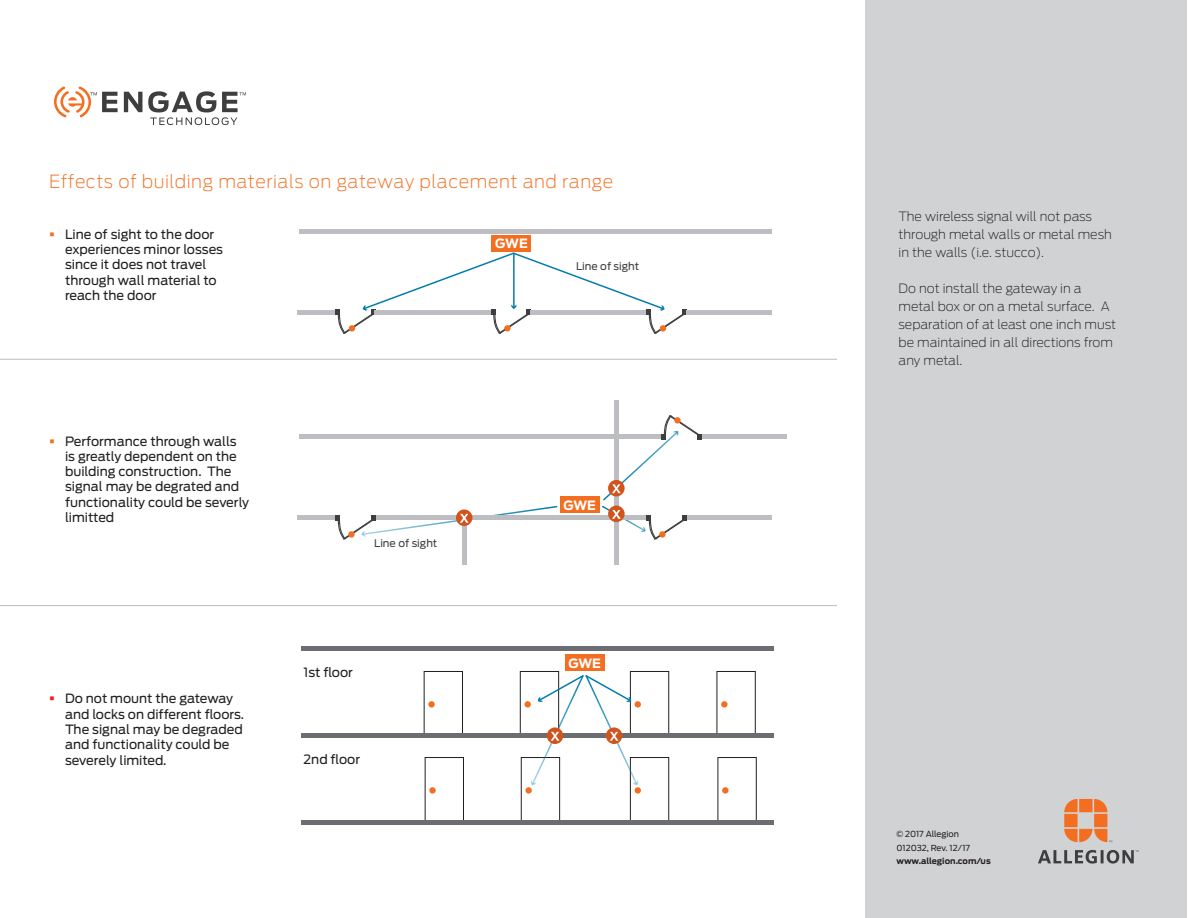
<style>
.page{position:relative;width:1188px;height:918px;background:#fff}
.page>*{position:absolute;margin:0;border:0;box-sizing:border-box;transform-origin:0 0}
.t1{font:200 18px "Antenna";letter-spacing:.025em;color:#f36e21}
.t2{font:12.75px/15.3px "Antenna";color:#231f20}
.t3{font:200 12.75px/18px "Antenna";color:#231f20}
.t4{font:700 12.75px "Antenna";letter-spacing:-.01em;color:#fff}
.t5{font:10.5px "Antenna";color:#3e3e3f}
.Back_cover_informati{font:8.25px "Antenna";color:#231f20}
.Back_cover_informati-2{font:700 8.25px "Antenna";color:#231f20}
.s1{color:#f36e21}
.s2{color:#ee1d23}
</style>
<div class="page">
<svg style="left:124px;top:92px;width:18px;height:20px"></svg>
<svg style="left:148px;top:91px;width:98px;height:34px"></svg>
<svg style="left:54px;top:87px;width:64px;height:30px"></svg>
<div style="left:866px;top:1px;width:321px;height:917px;background:#d1d2d4"></div>
<div style="left:425px;top:757px;width:39px;height:65px;border:1px solid #231f20"></div>
<svg style="left:429px;top:787px;width:7px;height:7px"></svg>
<div style="left:521px;top:757px;width:39px;height:65px;border:1px solid #231f20"></div>
<div style="left:525px;top:787px;width:7px;height:7px;background:#f36e21;border-radius:50%"></div>
<div style="left:630px;top:757px;width:39px;height:65px;border:1px solid #231f20"></div>
<div style="left:635px;top:787px;width:6px;height:7px;background:#f36e21;border-radius:50%"></div>
<div style="left:718px;top:757px;width:39px;height:65px;border:1px solid #231f20"></div>
<div style="left:722px;top:787px;width:7px;height:7px;background:#f36e21;border-radius:50%"></div>
<hr style="left:685px;top:310px;width:86px;height:4px;background:#bdbec1">
<hr style="left:299px;top:229px;width:472px;height:4px;background:#bdbec1">
<div style="left:492px;top:235px;width:39px;height:16px;background:#f36e21"></div>
<hr style="left:298px;top:310px;width:38px;height:4px;background:#bdbec1">
<svg style="left:335px;top:251px;width:352px;height:83px"></svg>
<hr style="left:685px;top:516px;width:86px;height:4px;background:#bdbec1">
<hr style="left:531px;top:516px;width:117px;height:4px;background:#bdbec1">
<hr style="left:299px;top:435px;width:364px;height:4px;background:#bdbec1">
<div style="left:560px;top:496px;width:40px;height:17px;background:#f36e21"></div>
<div style="left:298px;top:515px;width:38px;height:5px;background:#bdbec1"></div>
<hr style="left:462px;top:517px;width:4px;height:47px;background:#bdbec1">
<div style="left:614px;top:400px;width:5px;height:164px;background:#bdbec1"></div>
<div style="left:349px;top:325px;width:6px;height:7px;background:#f36e21;border-radius:50%"></div>
<div style="left:504px;top:325px;width:7px;height:7px;background:#f36e21;border-radius:50%"></div>
<div style="left:660px;top:325px;width:6px;height:7px;background:#f36e21;border-radius:50%"></div>
<hr style="left:700px;top:435px;width:86px;height:4px;background:#bdbec1">
<hr style="left:301px;top:647px;width:473px;height:4px;background:#6c6d70">
<div style="left:301px;top:820px;width:473px;height:5px;background:#6c6d70"></div>
<div style="left:424px;top:671px;width:39px;height:65px;border:1px solid #231f20"></div>
<svg style="left:428px;top:701px;width:7px;height:7px"></svg>
<div style="left:520px;top:671px;width:39px;height:65px;border:1px solid #231f20"></div>
<div style="left:525px;top:701px;width:6px;height:7px;background:#f36e21;border-radius:50%"></div>
<div style="left:630px;top:671px;width:39px;height:65px;border:1px solid #231f20"></div>
<div style="left:717px;top:671px;width:39px;height:65px;border:1px solid #231f20"></div>
<div style="left:721px;top:701px;width:7px;height:7px;background:#f36e21;border-radius:50%"></div>
<div style="left:565px;top:654px;width:39px;height:17px;background:#f36e21"></div>
<div style="left:301px;top:733px;width:473px;height:5px;background:#6c6d70"></div>
<hr style="left:0;top:359px;width:837px;height:1px;background:#bcbdc0">
<hr style="left:0;top:605px;width:837px;height:1px;background:#bcbdc0">
<svg style="left:335px;top:506px;width:223px;height:35px"></svg>
<svg style="left:601px;top:415px;width:101px;height:125px"></svg>
<svg style="left:531px;top:674px;width:108px;height:112px"></svg>
<svg style="left:1064px;top:799px;width:48px;height:43px"></svg>
<svg style="left:1038px;top:850px;width:101px;height:14px"></svg>
<p class="t1" style="left:49px;top:170px;width:566px">Effects of building materials on gateway placement and range</p>
<p class="t2" style="left:65px;top:226px;width:160px;text-indent:-16px"><span class="s1">▪</span> Line of sight to the door experiences minor losses since it does not travel through wall material to reach the door</p>
<p class="t2" style="left:65px;top:433px;width:186px;text-indent:-16px"><span class="s1">▪</span> Performance through walls is greatly dependent on the building construction. The signal may be degrated and functionality could be severly limitted</p>
<p class="t2" style="left:65px;top:691px;width:181px;text-indent:-16px"><span class="s2">▪</span> Do not mount the gateway and locks on different floors.<br>The signal may be degraded and functionality could be severely limited.</p>
<p class="t5" style="left:374px;top:537px;width:65px">Line of sight</p>
<p class="t2" style="left:304px;top:664px;width:51px">1st floor</p>
<p class="t2" style="left:304px;top:751px;width:58px">2nd floor</p>
<p class="t4" style="left:495px;top:235px;width:34px">GWE</p>
<p class="t5" style="left:576px;top:259px;width:65px">Line of sight</p>
<p class="t4" style="left:563px;top:496px;width:34px">GWE</p>
<p class="t4" style="left:568px;top:654px;width:34px">GWE</p>
<p class="t3" style="left:899px;top:207px;width:215px">The wireless signal will not pass through metal walls or metal mesh in the walls (i.e. stucco).</p>
<p class="t3" style="left:899px;top:279px;width:219px">Do not install the gateway in a metal box or on a metal surface. A separation of at least one inch must be maintained in all directions from any metal.</p>
<p class="Back_cover_informati" style="left:896px;top:828px;width:64px">© 2017 Allegion</p>
<p class="Back_cover_informati" style="left:896px;top:842px;width:75px">012032, Rev. 12/17</p>
<p class="Back_cover_informati-2" style="left:896px;top:855px;width:96px">www.allegion.com/us</p>
</div>
